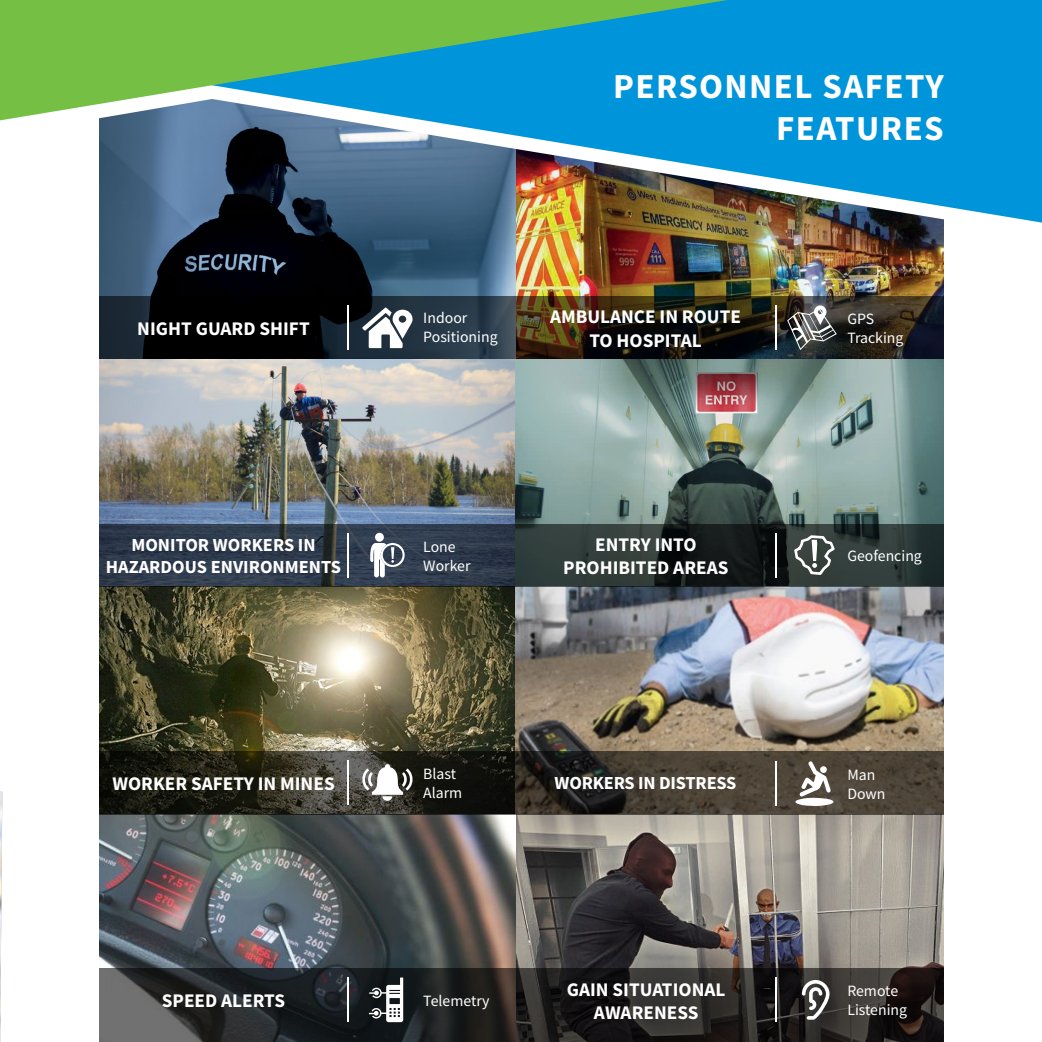
<style>
.page{position:relative;width:1042px;height:1042px;background:#fff}
.page>*{position:absolute;margin:0;border:0;box-sizing:border-box;transform-origin:0 0}
.t1{font:700 35px/42px "Source Sans Pro";letter-spacing:.04em;color:#fff;text-align:right}
.t2{font:700 19.25px/23.1px "Source Sans Pro";color:#fff;text-align:center}
.t3{font:700 18.38px/22.1px "Source Sans Pro";color:#fff;text-align:center}
.t4{font:15.75px/18.9px "Source Sans Pro";color:#fff}
</style>
<div class="page">
<img style="left:100px;top:359px;width:844px;height:609px">
<svg style="left:100px;top:586px;width:416px;height:165px;background:#676245"></svg>
<img style="left:516px;top:223px;width:428px;height:74px">
<img style="left:100px;top:223px;width:416px;height:74px">
<svg style="left:0;top:791px;width:3px;height:251px"></svg>
<svg style="left:100px;top:297px;width:844px;height:62px;background:#1c1d1c"></svg>
<svg style="left:100px;top:524px;width:844px;height:62px;background:#2a353c"></svg>
<svg style="left:100px;top:751px;width:844px;height:64px;background:#332f26"></svg>
<svg style="left:100px;top:968px;width:844px;height:74px;background:#292828"></svg>
<hr style="left:347px;top:305px;width:2px;height:45px;background:#fff">
<hr style="left:347px;top:533px;width:2px;height:44px;background:#fff">
<hr style="left:347px;top:760px;width:2px;height:45px;background:#fff">
<hr style="left:347px;top:977px;width:2px;height:45px;background:#fff">
<svg style="left:362px;top:307px;width:50px;height:41px"></svg>
<hr style="left:775px;top:305px;width:1px;height:45px;background:#fff">
<hr style="left:775px;top:533px;width:1px;height:44px;background:#fff">
<hr style="left:775px;top:761px;width:1px;height:45px;background:#fff">
<hr style="left:775px;top:977px;width:1px;height:45px;background:#fff">
<svg style="left:787px;top:305px;width:50px;height:45px;background:#626363"></svg>
<svg style="left:370px;top:532px;width:35px;height:45px"></svg>
<svg style="left:794px;top:535px;width:41px;height:40px"></svg>
<svg style="left:361px;top:764px;width:52px;height:37px"></svg>
<svg style="left:402px;top:772px;width:6px;height:15px"></svg>
<svg style="left:795px;top:760px;width:38px;height:46px"></svg>
<svg style="left:369px;top:977px;width:34px;height:45px"></svg>
<svg style="left:802px;top:980px;width:27px;height:39px"></svg>
<svg style="left:0;top:0;width:1042px;height:223px;background:#428db2"></svg>
<svg style="left:0;top:0;width:727px;height:120px;background:#4baf8e"></svg>
<h1 class="t1" style="left:613px;top:65px;width:332px">PERSONNEL SAFETY<br>FEATURES</h1>
<p class="t2" style="left:137px;top:317px;width:174px">NIGHT GUARD SHIFT</p>
<p class="t4" style="left:423px;top:308px;width:76px">Indoor<br>Positioning</p>
<p class="t2" style="left:550px;top:305px;width:192px">AMBULANCE IN ROUTE<br>TO HOSPITAL</p>
<p class="t4" style="left:847px;top:309px;width:58px">GPS<br>Tracking</p>
<p class="t3" style="left:106px;top:533px;width:237px">MONITOR WORKERS IN<br>HAZARDOUS ENVIRONMENTS</p>
<p class="t4" style="left:423px;top:537px;width:49px">Lone<br>Worker</p>
<p class="t2" style="left:563px;top:532px;width:167px">ENTRY INTO<br>PROHIBITED AREAS</p>
<p class="t4" style="left:847px;top:546px;width:76px">Geofencing</p>
<p class="t2" style="left:112px;top:771px;width:224px">WORKER SAFETY IN MINES</p>
<p class="t4" style="left:423px;top:764px;width:41px">Blast<br>Alarm</p>
<p class="t3" style="left:554px;top:772px;width:183px">WORKERS IN DISTRESS</p>
<p class="t4" style="left:847px;top:765px;width:40px">Man<br>Down</p>
<p class="t2" style="left:162px;top:989px;width:125px">SPEED ALERTS</p>
<p class="t4" style="left:423px;top:991px;width:68px">Telemetry</p>
<p class="t2" style="left:567px;top:977px;width:160px">GAIN SITUATIONAL<br>AWARENESS</p>
<p class="t4" style="left:847px;top:981px;width:61px">Remote<br>Listening</p>
</div>
